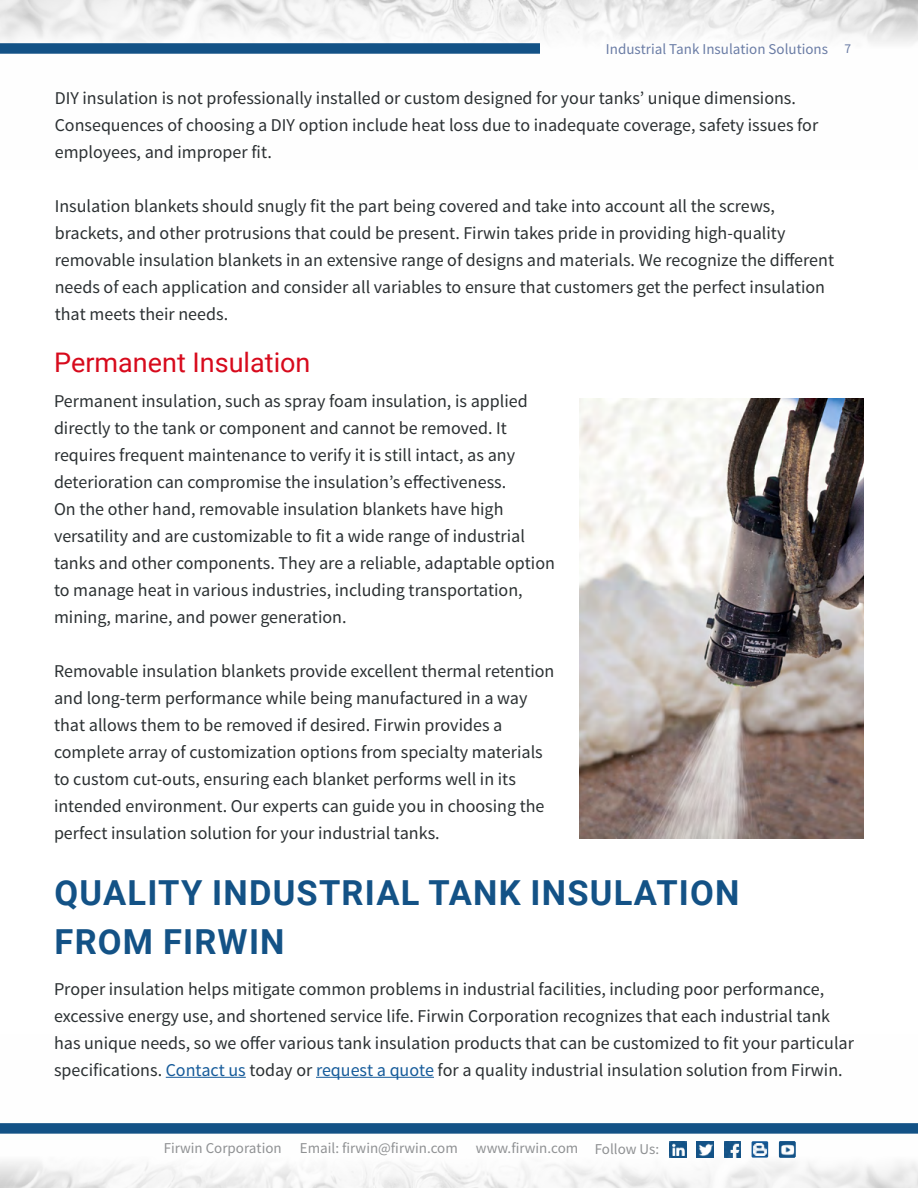
<style>
.page{position:relative;width:918px;height:1188px;background:#fff}
.page>*{position:absolute;margin:0;border:0;box-sizing:border-box;transform-origin:0 0}
.t1{font:700 34.5px/49.5px "Roboto";letter-spacing:.035em;color:#135286}
.t2{font:27px "Roboto";color:#d70a1c}
.t3{font:18px/27px "Source Sans Pro";color:#2b3032}
.t4{font:15px "Source Sans Pro";color:#8f9193}
.t5{font:15px "Source Sans Pro";color:#6a7ca5}
.t6{font:13.5px "Source Sans Pro";color:#6a7ca5}
.s1{color:#165b9a}
</style>
<div class="page">
<img style="left:0;top:1076px;width:918px;height:112px">
<img style="left:0;top:0;width:918px;height:44px">
<div style="left:0;top:43px;width:540px;height:11px;background:#135286"></div>
<div style="left:0;top:1123px;width:918px;height:11px;background:#135286"></div>
<img style="left:669px;top:1141px;width:17px;height:17px">
<img style="left:697px;top:1141px;width:16px;height:17px">
<img style="left:724px;top:1141px;width:17px;height:17px">
<img style="left:779px;top:1141px;width:17px;height:17px">
<svg style="left:752px;top:1141px;width:16px;height:17px"></svg>
<svg style="left:754px;top:1143px;width:12px;height:13px"></svg>
<hr style="left:166px;top:1077px;width:80px;height:1px;background:#165b9a">
<hr style="left:316px;top:1077px;width:118px;height:1px;background:#165b9a">
<img style="left:580px;top:398px;width:284px;height:441px">
<p class="t5" style="left:606px;top:39px;width:224px">Industrial Tank Insulation Solutions</p>
<p class="t6" style="left:844px;top:40px;width:8px">7</p>
<p class="t3" style="left:55px;top:84px;width:765px">DIY insulation is not professionally installed or custom designed for your tanks’ unique dimensions.<br>Consequences of choosing a DIY option include heat loss due to inadequate coverage, safety issues for employees, and improper fit.</p>
<p class="t3" style="left:55px;top:192px;width:781px">Insulation blankets should snugly fit the part being covered and take into account all the screws, brackets, and other protrusions that could be present. Firwin takes pride in providing high-quality removable insulation blankets in an extensive range of designs and materials. We recognize the different needs of each application and consider all variables to ensure that customers get the perfect insulation that meets their needs.</p>
<h3 class="t2" style="left:54px;top:343px;width:258px">Permanent Insulation</h3>
<p class="t3" style="left:54px;top:387px;width:503px">Permanent insulation, such as spray foam insulation, is applied directly to the tank or component and cannot be removed. It requires frequent maintenance to verify it is still intact, as any deterioration can compromise the insulation’s effectiveness.<br>On the other hand, removable insulation blankets have high versatility and are customizable to fit a wide range of industrial tanks and other components. They are a reliable, adaptable option to manage heat in various industries, including transportation, mining, marine, and power generation.</p>
<p class="t3" style="left:54px;top:657px;width:502px">Removable insulation blankets provide excellent thermal retention and long-term performance while being manufactured in a way that allows them to be removed if desired. Firwin provides a complete array of customization options from specialty materials to custom cut-outs, ensuring each blanket performs well in its intended environment. Our experts can guide you in choosing the perfect insulation solution for your industrial tanks.</p>
<h2 class="t1" style="left:55px;top:867px;width:687px">QUALITY INDUSTRIAL TANK INSULATION<br>FROM FIRWIN</h2>
<p class="t3" style="left:54px;top:975px;width:802px">Proper insulation helps mitigate common problems in industrial facilities, including poor performance, excessive energy use, and shortened service life. Firwin Corporation recognizes that each industrial tank has unique needs, so we offer various tank insulation products that can be customized to fit your particular specifications. <span class="s1">Contact us</span> today or <span class="s1">request a quote</span> for a quality industrial insulation solution from Firwin.</p>
<p class="t4" style="left:164px;top:1139px;width:416px">Firwin Corporation Email: firwin@firwin.com www.firwin.com</p>
<p class="t4" style="left:595px;top:1139px;width:66px">Follow Us:</p>
</div>
